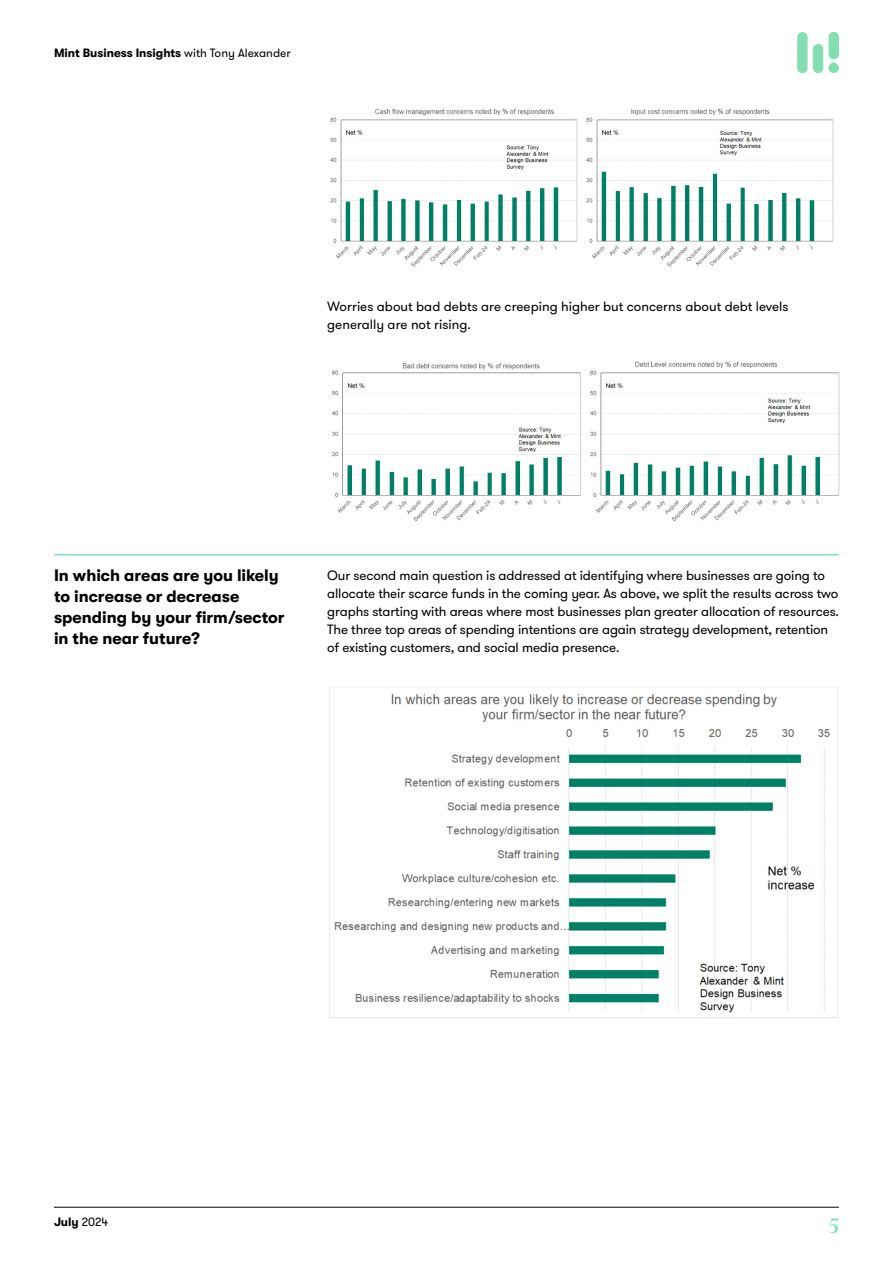
<style>
.page{position:relative;width:893px;height:1263px;background:#fff}
.page>*{position:absolute;margin:0;border:0;box-sizing:border-box;transform-origin:0 0}
.t1{font:500 21px "GT Super Display";color:#83deb2}
.t2{font:700 16.5px/21px "GT Walsheim";color:#000}
.t3{font:13.5px/18px "GT Walsheim";letter-spacing:-.01em;color:#000}
.t4{font:700 12px "GT Walsheim";color:#000}
.s1{font-weight:400}
</style>
<div class="page">
<hr style="left:54px;top:1207px;width:785px;height:1px;background:#000">
<div style="left:797px;top:32px;width:11px;height:41px;background:#83deb2;border-radius:5px"></div>
<div style="left:813px;top:44px;width:10px;height:29px;background:#83deb2;border-radius:5px"></div>
<div style="left:829px;top:32px;width:10px;height:27px;background:#83deb2;border-radius:5px"></div>
<div style="left:829px;top:63px;width:10px;height:10px;background:#83deb2;border-radius:50%"></div>
<img style="left:331px;top:361px;width:509px;height:160px">
<img style="left:330px;top:108px;width:504px;height:159px">
<img style="left:329px;top:686px;width:509px;height:332px">
<hr style="left:54px;top:554px;width:785px;height:1px;background:#83deb2">
<p class="t4" style="left:54px;top:46px;width:238px">Mint Business Insights <span class="s1">with Tony Alexander</span></p>
<p class="t3" style="left:327px;top:297px;width:463px">Worries about bad debts are creeping higher but concerns about debt levels generally are not rising.</p>
<p class="t2" style="left:54px;top:565px;width:232px">In which areas are you likely to increase or decrease spending by your firm/sector in the near future?</p>
<p class="t3" style="left:327px;top:566px;width:513px">Our second main question is addressed at identifying where businesses are going to allocate their scarce funds in the coming year. As above, we split the results across two graphs starting with areas where most businesses plan greater allocation of resources.<br>The three top areas of spending intentions are again strategy development, retention of existing customers, and social media presence.</p>
<p class="t4" style="left:54px;top:1215px;width:56px">July <span class="s1">2024</span></p>
<h1 class="t1" style="left:828px;top:1211px;width:12px">5</h1>
</div>
